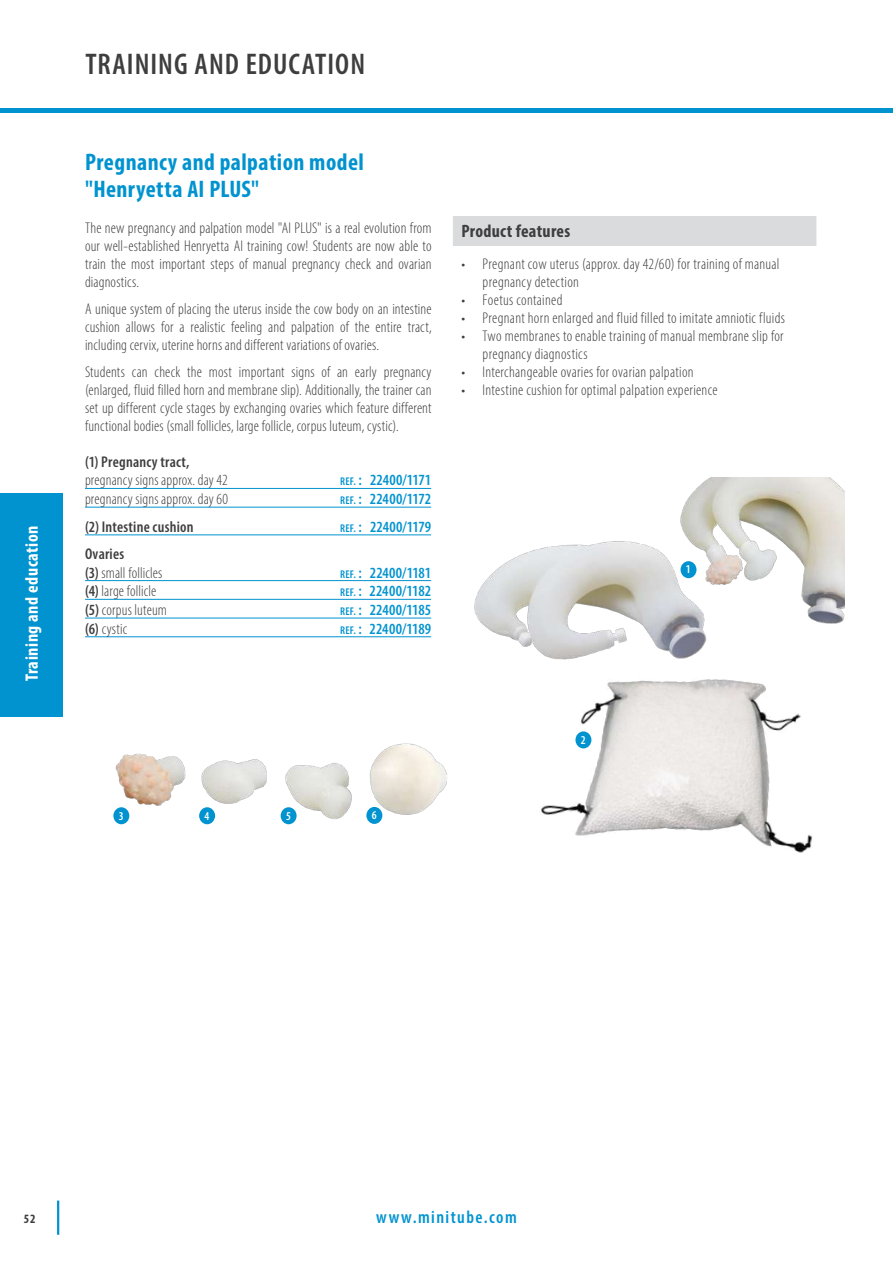
<style>
.page{position:relative;width:893px;height:1263px;background:#fff}
.page>*{position:absolute;margin:0;border:0;box-sizing:border-box;transform-origin:0 0}
.t1{font:600 condensed 30px "Myriad Pro";letter-spacing:.035em;color:#3e3e3f}
.t2{font:700 condensed 24px/27px "Myriad Pro";letter-spacing:.02em;color:#0093d0}
.t3{font:700 condensed 18px "Myriad Pro";letter-spacing:.03em;color:#fff}
.t4{font:600 condensed 18px "Myriad Pro";letter-spacing:.08em;color:#0093d0}
.t5{font:700 condensed 18px "Myriad Pro";letter-spacing:.015em;color:#3e3e3f}
.t6{font:300 condensed 15.6px/18px "Myriad Pro";letter-spacing:.015em;color:#3e3e3f;text-align:justify}
.t7{font:600 condensed 15.6px "Myriad Pro";letter-spacing:.005em;color:#0093d0}
.t8{font:600 condensed 15.6px "Myriad Pro";letter-spacing:.015em;color:#3e3e3f}
.t9{font:700 condensed 12.75px "Myriad Pro";color:#3e3e3f}
.t10{font:600 condensed 12px "Myriad Pro";color:#fff}
.s1{font-size:11.25px}
.s2{font-weight:600}
</style>
<div class="page">
<hr style="left:57px;top:1200px;width:2px;height:35px;background:#0093d0">
<div style="left:0;top:108px;width:893px;height:5px;background:#0093d0"></div>
<div style="left:0;top:493px;width:62px;height:224px;background:#0093d0"></div>
<img style="left:113px;top:743px;width:334px;height:82px">
<img style="left:682px;top:478px;width:163px;height:146px">
<img style="left:474px;top:510px;width:251px;height:137px">
<img style="left:523px;top:643px;width:290px;height:210px">
<div style="left:681px;top:561px;width:15px;height:17px;background:#0093d0;border-radius:50%"></div>
<div style="left:575px;top:731px;width:16px;height:17px;background:#0093d0;border-radius:50%"></div>
<div style="left:113px;top:807px;width:16px;height:17px;background:#0093d0;border-radius:50%"></div>
<div style="left:199px;top:807px;width:16px;height:17px;background:#0093d0;border-radius:50%"></div>
<div style="left:366px;top:807px;width:16px;height:17px;background:#0093d0;border-radius:50%"></div>
<div style="left:281px;top:807px;width:16px;height:17px;background:#0093d0;border-radius:50%"></div>
<hr style="left:85px;top:488px;width:346px;height:1px;background:#0093d0">
<hr style="left:85px;top:507px;width:346px;height:1px;background:#0093d0">
<hr style="left:85px;top:534px;width:346px;height:1px;background:#0093d0">
<hr style="left:85px;top:580px;width:346px;height:1px;background:#0093d0">
<hr style="left:85px;top:599px;width:346px;height:1px;background:#0093d0">
<hr style="left:85px;top:618px;width:346px;height:1px;background:#0093d0">
<hr style="left:85px;top:636px;width:346px;height:1px;background:#0093d0">
<div style="left:453px;top:216px;width:363px;height:30px;background:#dadbdd"></div>
<p class="t3" style="left:21px;top:681px;width:157px;rotate:-90deg">Training and education</p>
<h1 class="t1" style="left:85px;top:45px;width:281px">TRAINING AND EDUCATION</h1>
<h2 class="t2" style="left:85px;top:148px;width:280px">Pregnancy and palpation model "Henryetta AI PLUS"</h2>
<p class="t6" style="left:85px;top:218px;width:348px">The new pregnancy and palpation model "AI PLUS" is a real evolution from our well-established Henryetta AI training cow! Students are now able to train the most important steps of manual pregnancy check and ovarian diagnostics.</p>
<p class="t6" style="left:85px;top:299px;width:348px">A unique system of placing the uterus inside the cow body on an intestine cushion allows for a realistic feeling and palpation of the entire tract, including cervix, uterine horns and different variations of ovaries.</p>
<p class="t6" style="left:85px;top:362px;width:348px">Students can check the most important signs of an early pregnancy (enlarged, fluid filled horn and membrane slip). Additionally, the trainer can set up different cycle stages by exchanging ovaries which feature different functional bodies (small follicles, large follicle, corpus luteum, cystic).</p>
<p class="t8" style="left:85px;top:452px;width:106px">(1) Pregnancy tract,</p>
<p class="t6" style="left:85px;top:471px;width:144px">pregnancy signs approx. day 42</p>
<p class="t7" style="left:340px;top:471px;width:92px"><span class="s1">REF.</span> : 22400/1171</p>
<p class="t6" style="left:85px;top:490px;width:145px">pregnancy signs approx. day 60</p>
<p class="t7" style="left:340px;top:489px;width:92px"><span class="s1">REF.</span> : 22400/1172</p>
<p class="t8" style="left:85px;top:517px;width:110px">(2) Intestine cushion</p>
<p class="t7" style="left:340px;top:517px;width:92px"><span class="s1">REF.</span> : 22400/1179</p>
<p class="t6" style="left:85px;top:544px;width:79px;line-height:18.8px"><span class="s2">Ovaries<br>(3)</span> small follicles</p>
<p class="t7" style="left:340px;top:563px;width:92px"><span class="s1">REF.</span> : 22400/1181</p>
<p class="t6" style="left:85px;top:582px;width:73px"><span class="s2">(4)</span> large follicle</p>
<p class="t7" style="left:340px;top:581px;width:92px"><span class="s1">REF.</span> : 22400/1182</p>
<p class="t6" style="left:85px;top:601px;width:83px"><span class="s2">(5)</span> corpus luteum</p>
<p class="t7" style="left:340px;top:600px;width:92px"><span class="s1">REF.</span> : 22400/1185</p>
<p class="t6" style="left:85px;top:619px;width:44px"><span class="s2">(6)</span> cystic</p>
<p class="t7" style="left:340px;top:619px;width:92px"><span class="s1">REF.</span> : 22400/1189</p>
<p class="t5" style="left:461px;top:220px;width:110px">Product features</p>
<p class="t6" style="left:483px;top:255px;width:298px;text-indent:-21px">• Pregnant cow uterus (approx. day 42/60) for training of manual pregnancy detection</p>
<p class="t6" style="left:461px;top:291px;width:103px">• Foetus contained</p>
<p class="t6" style="left:461px;top:309px;width:325px">• Pregnant horn enlarged and fluid filled to imitate amniotic fluids</p>
<p class="t6" style="left:483px;top:327px;width:303px;text-indent:-21px">• Two membranes to enable training of manual membrane slip for pregnancy diagnostics</p>
<p class="t6" style="left:461px;top:363px;width:234px">• Interchangeable ovaries for ovarian palpation</p>
<p class="t6" style="left:461px;top:381px;width:258px">• Intestine cushion for optimal palpation experience</p>
<p class="t10" style="left:686px;top:562px;width:6px">1</p>
<p class="t10" style="left:119px;top:808px;width:6px">3</p>
<p class="t10" style="left:204px;top:808px;width:6px">4</p>
<p class="t10" style="left:286px;top:808px;width:6px">5</p>
<p class="t10" style="left:372px;top:808px;width:6px">6</p>
<p class="t10" style="left:581px;top:732px;width:6px">2</p>
<p class="t9" style="left:24px;top:1211px;width:13px">52</p>
<p class="t4" style="left:376px;top:1206px;width:142px">www.minitube.com</p>
</div>
